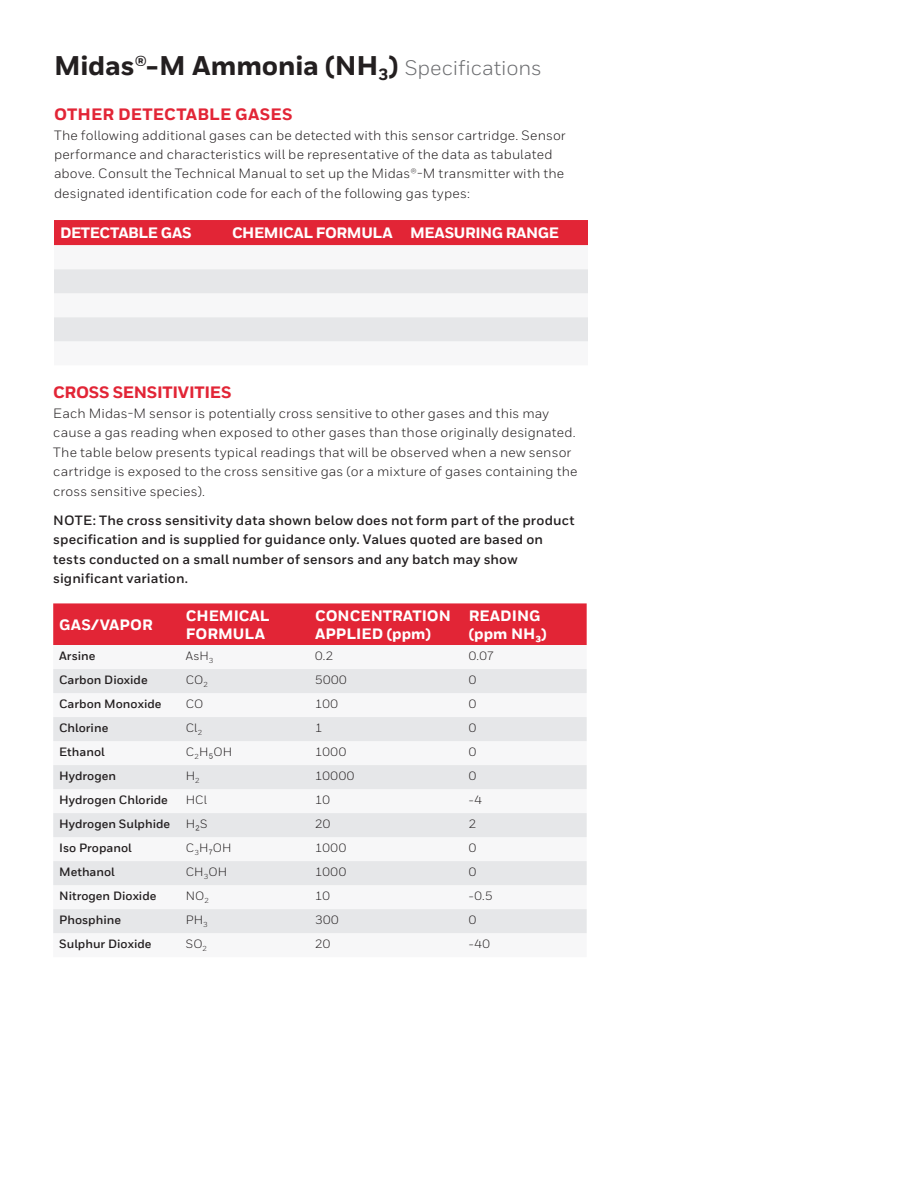
<style>
.page{position:relative;width:918px;height:1188px;background:#fff}
.page>*{position:absolute;margin:0;border:0;box-sizing:border-box;transform-origin:0 0}
.t1{font:800 27px "Honeywell Sans";letter-spacing:-.005em;color:#231f20}
.t2{font:800 16.5px "Honeywell Sans";letter-spacing:-.005em;color:#e22536}
.t3{font:800 15px/18px "Honeywell Sans TT";color:#fff}
.t4{font:800 15px "Honeywell Sans TT";letter-spacing:-.025em;color:#fff}
.t5{font:13.5px/19.5px "Honeywell Sans";letter-spacing:.01em;color:#231f20}
.t6{font:700 13.5px/19.5px "Honeywell Sans";letter-spacing:.01em;color:#231f20}
.t7{font:700 12px "Honeywell Sans TT";color:#231f20}
.t8{font:12px "Honeywell Sans TT";letter-spacing:.015em;color:#231f20}
.s1{font-weight:400;font-size:21px;color:#6c6d70}
</style>
<div class="page">
<div style="left:54px;top:220px;width:534px;height:25px;background:#e22536"></div>
<svg style="left:54px;top:245px;width:534px;height:97px"></svg>
<svg style="left:54px;top:269px;width:534px;height:72px"></svg>
<div style="left:53px;top:603px;width:534px;height:42px;background:#e22536"></div>
<svg style="left:53px;top:669px;width:534px;height:264px;fill:#e6e7e9"></svg>
<h1 class="t1" style="left:54px;top:49px;width:489px">Midas®-M Ammonia (NH<sub>3</sub>) <span class="s1">Specifications</span></h1>
<p class="t2" style="left:54px;top:104px;width:240px">OTHER DETECTABLE GASES</p>
<p class="t5" style="left:54px;top:125px;width:513px">The following additional gases can be detected with this sensor cartridge. Sensor performance and characteristics will be representative of the data as tabulated above. Consult the Technical Manual to set up the Midas®-M transmitter with the designated identification code for each of the following gas types:</p>
<p class="t4" style="left:60px;top:223px;width:133px">DETECTABLE GAS</p>
<p class="t4" style="left:232px;top:223px;width:329px">CHEMICAL FORMULA MEASURING RANGE</p>
<p class="t2" style="left:53px;top:382px;width:180px">CROSS SENSITIVITIES</p>
<p class="t5" style="left:53px;top:403px;width:526px">Each Midas-M sensor is potentially cross sensitive to other gases and this may cause a gas reading when exposed to other gases than those originally designated.<br>The table below presents typical readings that will be observed when a new sensor cartridge is exposed to the cross sensitive gas (or a mixture of gases containing the cross sensitive species).</p>
<p class="t6" style="left:53px;top:510px;width:523px">NOTE: The cross sensitivity data shown below does not form part of the product specification and is supplied for guidance only. Values quoted are based on tests conducted on a small number of sensors and any batch may show significant variation.</p>
<p class="t3" style="left:59px;top:616px;width:95px">GAS/VAPOR</p>
<p class="t3" style="left:186px;top:607px;width:85px">CHEMICAL<br>FORMULA</p>
<p class="t3" style="left:315px;top:607px;width:137px">CONCENTRATION<br>APPLIED (ppm)</p>
<p class="t3" style="left:469px;top:607px;width:79px">READING (ppm NH3)</p>
<p class="t7" style="left:59px;top:649px;width:38px">Arsine</p>
<p class="t8" style="left:186px;top:649px;width:29px">AsH<sub>3</sub></p>
<p class="t8" style="left:315px;top:649px;width:20px">0.2</p>
<p class="t8" style="left:469px;top:649px;width:27px">0.07</p>
<p class="t7" style="left:59px;top:673px;width:90px">Carbon Dioxide</p>
<p class="t8" style="left:186px;top:673px;width:24px">CO<sub>2</sub></p>
<p class="t8" style="left:315px;top:673px;width:33px">5000</p>
<p class="t8" style="left:469px;top:673px;width:9px">0</p>
<p class="t7" style="left:59px;top:697px;width:104px">Carbon Monoxide</p>
<p class="t8" style="left:186px;top:697px;width:19px">CO</p>
<p class="t8" style="left:315px;top:697px;width:24px">100</p>
<p class="t8" style="left:469px;top:697px;width:9px">0</p>
<p class="t7" style="left:59px;top:721px;width:51px">Chlorine</p>
<p class="t8" style="left:186px;top:721px;width:18px">Cl<sub>2</sub></p>
<p class="t8" style="left:315px;top:721px;width:9px">1</p>
<p class="t8" style="left:469px;top:721px;width:9px">0</p>
<p class="t7" style="left:59px;top:745px;width:47px">Ethanol</p>
<p class="t8" style="left:186px;top:745px;width:48px">C<sub>2</sub>H5OH</p>
<p class="t8" style="left:315px;top:745px;width:33px">1000</p>
<p class="t8" style="left:469px;top:745px;width:9px">0</p>
<p class="t7" style="left:59px;top:769px;width:58px">Hydrogen</p>
<p class="t8" style="left:186px;top:769px;width:15px">H<sub>2</sub></p>
<p class="t8" style="left:315px;top:769px;width:41px">10000</p>
<p class="t8" style="left:469px;top:769px;width:9px">0</p>
<p class="t7" style="left:59px;top:793px;width:110px">Hydrogen Chloride</p>
<p class="t8" style="left:186px;top:793px;width:23px">HCl</p>
<p class="t8" style="left:315px;top:793px;width:16px">10</p>
<p class="t8" style="left:469px;top:793px;width:15px">-4</p>
<p class="t7" style="left:59px;top:817px;width:113px">Hydrogen Sulphide</p>
<p class="t8" style="left:186px;top:817px;width:23px">H2S</p>
<p class="t8" style="left:315px;top:817px;width:17px">20</p>
<p class="t8" style="left:469px;top:817px;width:9px">2</p>
<p class="t7" style="left:59px;top:841px;width:74px">Iso Propanol</p>
<p class="t8" style="left:186px;top:841px;width:47px">C<sub>3</sub>H7OH</p>
<p class="t8" style="left:315px;top:841px;width:33px">1000</p>
<p class="t8" style="left:469px;top:841px;width:9px">0</p>
<p class="t7" style="left:59px;top:865px;width:57px">Methanol</p>
<p class="t8" style="left:186px;top:865px;width:43px">CH<sub>3</sub>OH</p>
<p class="t8" style="left:315px;top:865px;width:33px">1000</p>
<p class="t8" style="left:469px;top:865px;width:9px">0</p>
<p class="t7" style="left:59px;top:889px;width:99px">Nitrogen Dioxide</p>
<p class="t8" style="left:186px;top:889px;width:25px">NO<sub>2</sub></p>
<p class="t8" style="left:315px;top:889px;width:16px">10</p>
<p class="t8" style="left:469px;top:889px;width:25px">-0.5</p>
<p class="t7" style="left:59px;top:913px;width:63px">Phosphine</p>
<p class="t8" style="left:186px;top:913px;width:23px">PH<sub>3</sub></p>
<p class="t8" style="left:315px;top:913px;width:25px">300</p>
<p class="t8" style="left:469px;top:913px;width:9px">0</p>
<p class="t7" style="left:59px;top:937px;width:94px">Sulphur Dioxide</p>
<p class="t8" style="left:186px;top:937px;width:23px">SO<sub>2</sub></p>
<p class="t8" style="left:315px;top:937px;width:17px">20</p>
<p class="t8" style="left:469px;top:937px;width:23px">-40</p>
</div>
